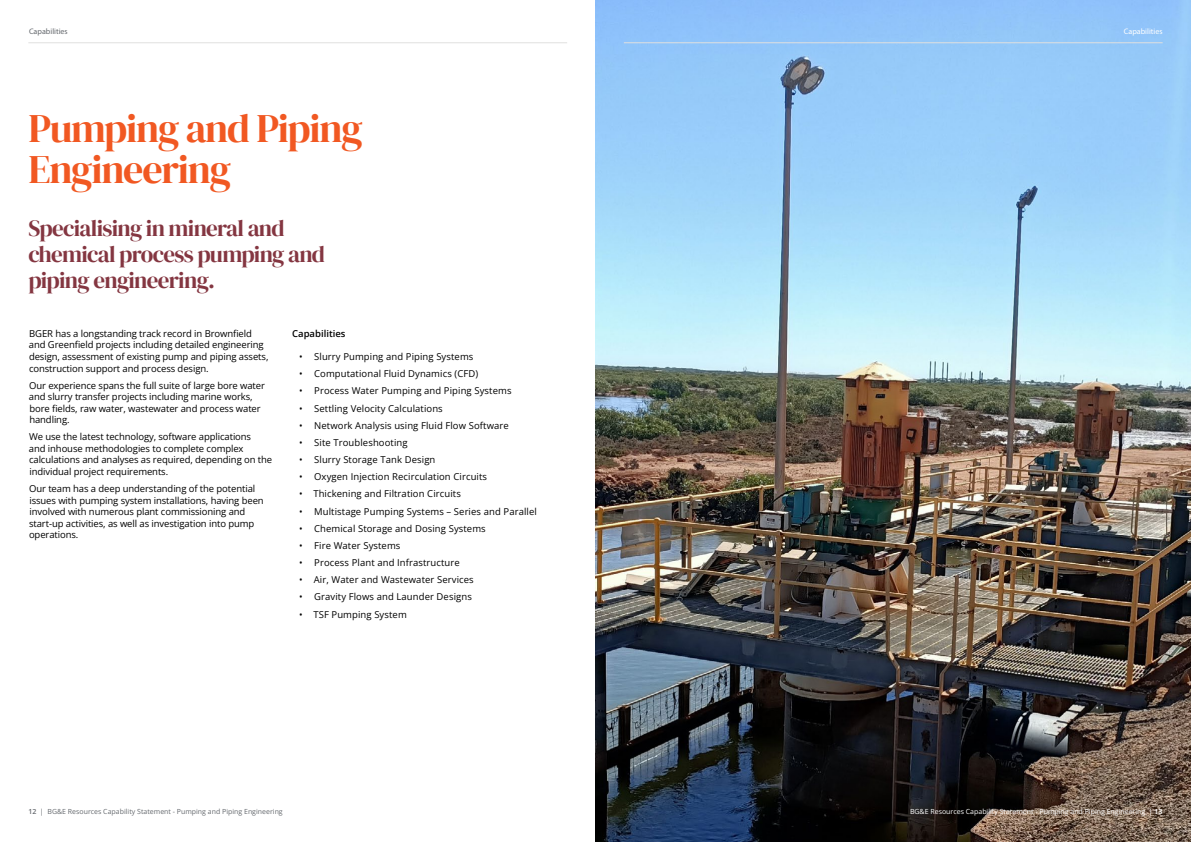
<style>
.page{position:relative;width:1191px;height:842px;background:#fff}
.page>*{position:absolute;margin:0;border:0;box-sizing:border-box;transform-origin:0 0}
.t1{font:40px/41px "DM Serif Display";letter-spacing:-.03em;color:#f15822}
.t2{font:23px/26px "DM Serif Display";letter-spacing:-.03em;color:#843641}
.t3{font:9.5px/11.5px "Open Sans";letter-spacing:-.01em;color:#000}
.t4{font:9.5px "Open Sans";letter-spacing:.01em;color:#000}
.t5{font:600 9.5px "Open Sans";color:#000}
.t6{font:8px "Myriad Pro";color:#65696e}
.t7{font:8px "Myriad Pro";color:#fff}
.t8{font:7px "Open Sans";color:#65696e}
.t9{font:7px "Open Sans";color:#fff}
.s1{font-weight:600}
</style>
<div class="page">
<img style="left:596px;top:0;width:595px;height:842px">
<hr style="left:624px;top:43px;width:538px;height:1px;background:#e0e0df">
<hr style="left:28px;top:43px;width:539px;height:1px;background:#e0e0df">
<p class="t6" style="left:29px;top:27px;width:40px">Capabilities</p>
<p class="t7" style="left:1123px;top:27px;width:40px">Capabilities</p>
<h1 class="t1" style="left:28px;top:108px;width:336px">Pumping and Piping<br>Engineering</h1>
<h2 class="t2" style="left:28px;top:215px;width:298px">Specialising in mineral and chemical process pumping and piping engineering.</h2>
<p class="t3" style="left:29px;top:328px;width:241px">BGER has a longstanding track record in Brownfield and Greenfield projects including detailed engineering design, assessment of existing pump and piping assets, construction support and process design.</p>
<p class="t3" style="left:29px;top:379px;width:238px">Our experience spans the full suite of large bore water and slurry transfer projects including marine works, bore fields, raw water, wastewater and process water handling.</p>
<p class="t3" style="left:29px;top:431px;width:245px">We use the latest technology, software applications<br>and inhouse methodologies to complete complex calculations and analyses as required, depending on the individual project requirements.</p>
<p class="t3" style="left:29px;top:483px;width:236px">Our team has a deep understanding of the potential issues with pumping system installations, having been involved with numerous plant commissioning and start-up activities, as well as investigation into pump operations.</p>
<p class="t5" style="left:292px;top:327px;width:55px">Capabilities</p>
<p class="t4" style="left:299px;top:350px;width:176px">• Slurry Pumping and Piping Systems</p>
<p class="t4" style="left:299px;top:367px;width:181px">• Computational Fluid Dynamics (CFD)</p>
<p class="t4" style="left:299px;top:384px;width:214px">• Process Water Pumping and Piping Systems</p>
<p class="t4" style="left:299px;top:402px;width:145px">• Settling Velocity Calculations</p>
<p class="t4" style="left:299px;top:419px;width:211px">• Network Analysis using Fluid Flow Software</p>
<p class="t4" style="left:299px;top:436px;width:110px">• Site Troubleshooting</p>
<p class="t4" style="left:299px;top:453px;width:138px">• Slurry Storage Tank Design</p>
<p class="t4" style="left:299px;top:470px;width:189px">• Oxygen Injection Recirculation Circuits</p>
<p class="t4" style="left:299px;top:487px;width:163px">• Thickening and Filtration Circuits</p>
<p class="t4" style="left:299px;top:505px;width:239px">• Multistage Pumping Systems – Series and Parallel</p>
<p class="t4" style="left:299px;top:522px;width:188px">• Chemical Storage and Dosing Systems</p>
<p class="t4" style="left:299px;top:539px;width:103px">• Fire Water Systems</p>
<p class="t4" style="left:299px;top:556px;width:162px">• Process Plant and Infrastructure</p>
<p class="t4" style="left:299px;top:573px;width:176px">• Air, Water and Wastewater Services</p>
<p class="t4" style="left:299px;top:590px;width:174px">• Gravity Flows and Launder Designs</p>
<p class="t4" style="left:299px;top:608px;width:109px">• TSF Pumping System</p>
<p class="t8" style="left:28px;top:806px;width:256px"><span class="s1">12</span> | BG&amp;E Resources Capability Statement - Pumping and Piping Engineering</p>
<p class="t9" style="left:910px;top:806px;width:254px">BG&amp;E Resources Capability Statement - Pumping and Piping Engineering | <span class="s1">13</span></p>
</div>
